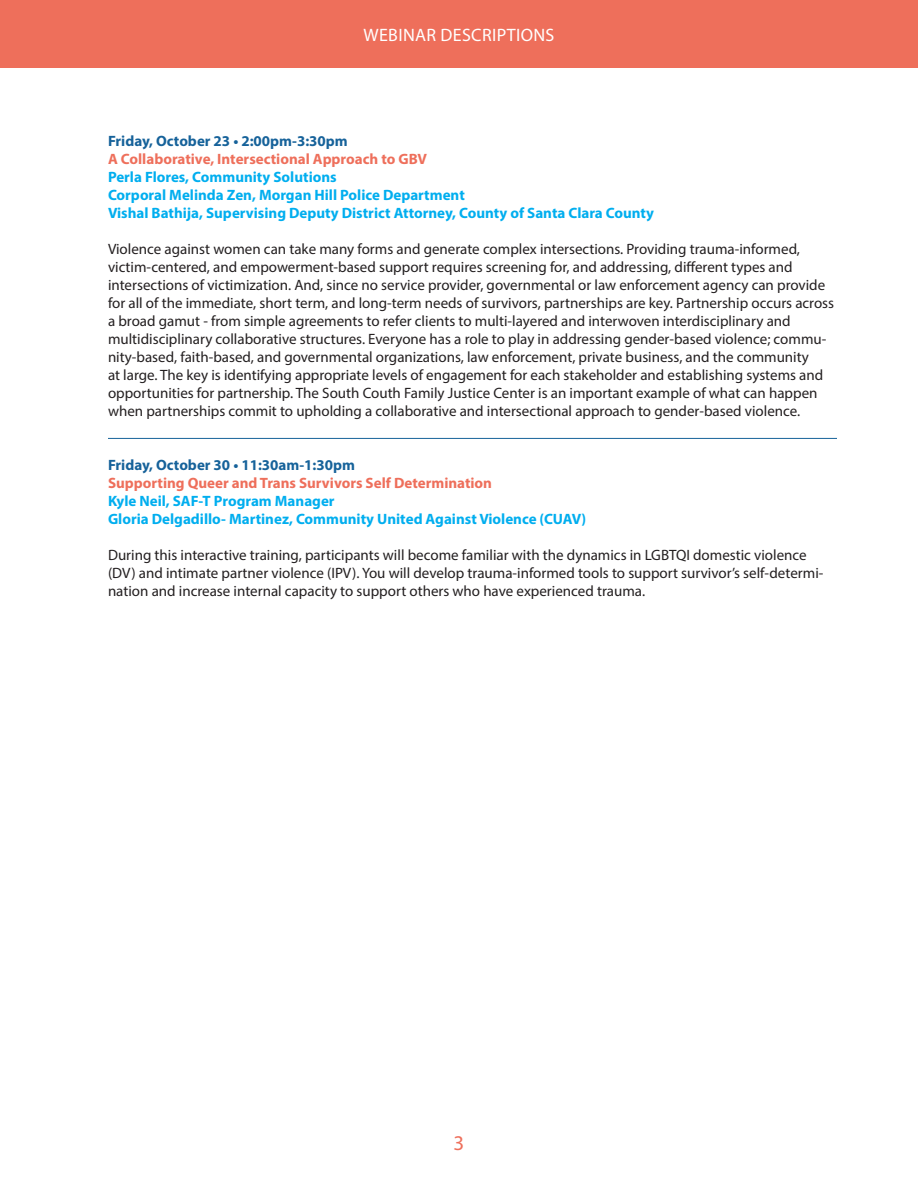
<style>
.page{position:relative;width:918px;height:1188px;background:#fff}
.page>*{position:absolute;margin:0;border:0;box-sizing:border-box;transform-origin:0 0}
.t1{font:21px "Myriad Pro";color:#ee6f5b}
.t2{font:18px "Myriad Pro";letter-spacing:.02em;color:#fff}
.t3{font:15px/18px "Myriad Pro";color:#231f20}
.t4{font:700 15px/18px "Myriad Pro";color:#00aeef}
.t5{font:700 15px "Myriad Pro";color:#ee6f5b}
.t6{font:700 15px "Myriad Pro";color:#16629a}
</style>
<div class="page">
<div style="left:0;top:0;width:918px;height:68px;background:#ee6f5b"></div>
<hr style="left:108px;top:438px;width:729px;height:1px;background:#16629a">
<p class="t2" style="left:363px;top:23px;width:193px">WEBINAR DESCRIPTIONS</p>
<p class="t6" style="left:108px;top:131px;width:241px">Friday, October 23 • 2:00pm-3:30pm</p>
<p class="t5" style="left:108px;top:149px;width:321px">A Collaborative, Intersectional Approach to GBV</p>
<p class="t4" style="left:108px;top:168px;width:548px">Perla Flores, Community Solutions<br>Corporal Melinda Zen, Morgan Hill Police Department<br>Vishal Bathija, Supervising Deputy District Attorney, County of Santa Clara County</p>
<p class="t3" style="left:108px;top:240px;width:728px">Violence against women can take many forms and generate complex intersections. Providing trauma-informed, victim-centered, and empowerment-based support requires screening for, and addressing, different types and intersections of victimization. And, since no service provider, governmental or law enforcement agency can provide for all of the immediate, short term, and long-term needs of survivors, partnerships are key. Partnership occurs across a broad gamut - from simple agreements to refer clients to multi-layered and interwoven interdisciplinary and multidisciplinary collaborative structures. Everyone has a role to play in addressing gender-based violence; commu&shy;nity-based, faith-based, and governmental organizations, law enforcement, private business, and the community<br>at large. The key is identifying appropriate levels of engagement for each stakeholder and establishing systems and opportunities for partnership. The South Couth Family Justice Center is an important example of what can happen when partnerships commit to upholding a collaborative and intersectional approach to gender-based violence.</p>
<p class="t6" style="left:108px;top:455px;width:249px">Friday, October 30 • 11:30am-1:30pm</p>
<p class="t5" style="left:108px;top:473px;width:386px">Supporting Queer and Trans Survivors Self Determination</p>
<p class="t4" style="left:108px;top:492px;width:480px">Kyle Neil, SAF-T Program Manager<br>Gloria Delgadillo- Martinez, Community United Against Violence (CUAV)</p>
<p class="t3" style="left:108px;top:546px;width:717px">During this interactive training, participants will become familiar with the dynamics in LGBTQI domestic violence (DV) and intimate partner violence (IPV). You will develop trauma-informed tools to support survivor’s self-determi&shy;nation and increase internal capacity to support others who have experienced trauma.</p>
<h1 class="t1" style="left:454px;top:1130px;width:12px">3</h1>
</div>
